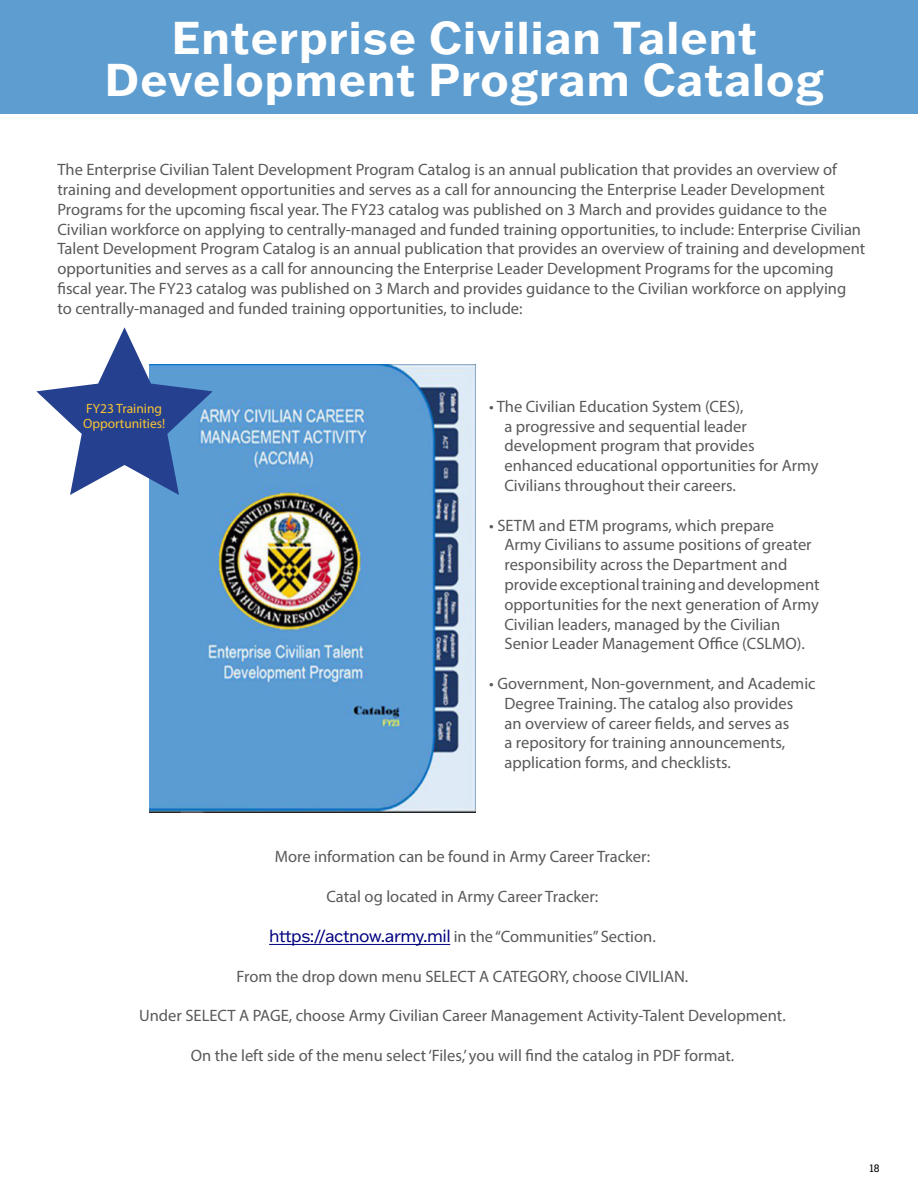
<style>
.page{position:relative;width:918px;height:1188px;background:#fff}
.page>*{position:absolute;margin:0;border:0;box-sizing:border-box;transform-origin:0 0}
.t1{font:700 45px/42px "Franklin Gothic ATF";letter-spacing:.025em;color:#fff;text-align:center}
.t2{font:16.5px/19.8px "Myriad Pro";color:#58595b}
.t3{font:13.5px/15px "Myriad Pro";color:#f8c333}
.t4{font:10.5px "Roboto Slab";color:#000}
.s1{font-family:"Franklin Gothic ATF";font-size:17.25px;color:#000080}
</style>
<div class="page">
<div style="left:0;top:0;width:918px;height:113px;background:#5e9dd0"></div>
<hr style="left:269px;top:944px;width:181px;height:1px;background:#000080">
<img style="left:149px;top:364px;width:326px;height:448px">
<svg style="left:36px;top:327px;width:177px;height:168px"></svg>
<h1 class="t1" style="left:105px;top:15px;width:720px">Enterprise Civilian Talent<br>Development Program Catalog</h1>
<p class="t2" style="left:57px;top:160px;width:809px">The Enterprise Civilian Talent Development Program Catalog is an annual publication that provides an overview of training and development opportunities and serves as a call for announcing the Enterprise Leader Development Programs for the upcoming fiscal year. The FY23 catalog was published on 3 March and provides guidance to the Civilian workforce on applying to centrally-managed and funded training opportunities, to include: Enterprise Civilian Talent Development Program Catalog is an annual publication that provides an overview of training and development opportunities and serves as a call for announcing the Enterprise Leader Development Programs for the upcoming fiscal year. The FY23 catalog was published on 3 March and provides guidance to the Civilian workforce on applying<br>to centrally-managed and funded training opportunities, to include:</p>
<p class="t3" style="left:83px;top:401px;width:84px">FY23 Training<br>Opportunities!</p>
<p class="t2" style="left:504px;top:396px;width:316px;text-indent:-15px">• The Civilian Education System (CES),<br>a progressive and sequential leader development program that provides enhanced educational opportunities for Army Civilians throughout their careers.</p>
<p class="t2" style="left:504px;top:515px;width:317px;text-indent:-15px">• SETM and ETM programs, which prepare<br>Army Civilians to assume positions of greater responsibility across the Department and provide exceptional training and development opportunities for the next generation of Army Civilian leaders, managed by the Civilian Senior Leader Management Office (CSLMO).</p>
<p class="t2" style="left:504px;top:673px;width:313px;text-indent:-15px">• Government, Non-government, and Academic Degree Training. The catalog also provides<br>an overview of career fields, and serves as<br>a repository for training announcements, application forms, and checklists.</p>
<p class="t2" style="left:275px;top:846px;width:377px">More information can be found in Army Career Tracker:</p>
<p class="t2" style="left:327px;top:886px;width:273px">Catal og located in Army Career Tracker:</p>
<p class="t2" style="left:269px;top:926px;width:388px"><span class="s1">https://actnow.army.mil</span> in the “Communities” Section.</p>
<p class="t2" style="left:237px;top:966px;width:453px">From the drop down menu SELECT A CATEGORY, choose CIVILIAN.</p>
<p class="t2" style="left:139px;top:1006px;width:648px">Under SELECT A PAGE, choose Army Civilian Career Management Activity-Talent Development.</p>
<p class="t2" style="left:191px;top:1045px;width:545px">On the left side of the menu select ‘Files,’ you will find the catalog in PDF format.</p>
<p class="t4" style="left:870px;top:1161px;width:12px">18</p>
</div>
